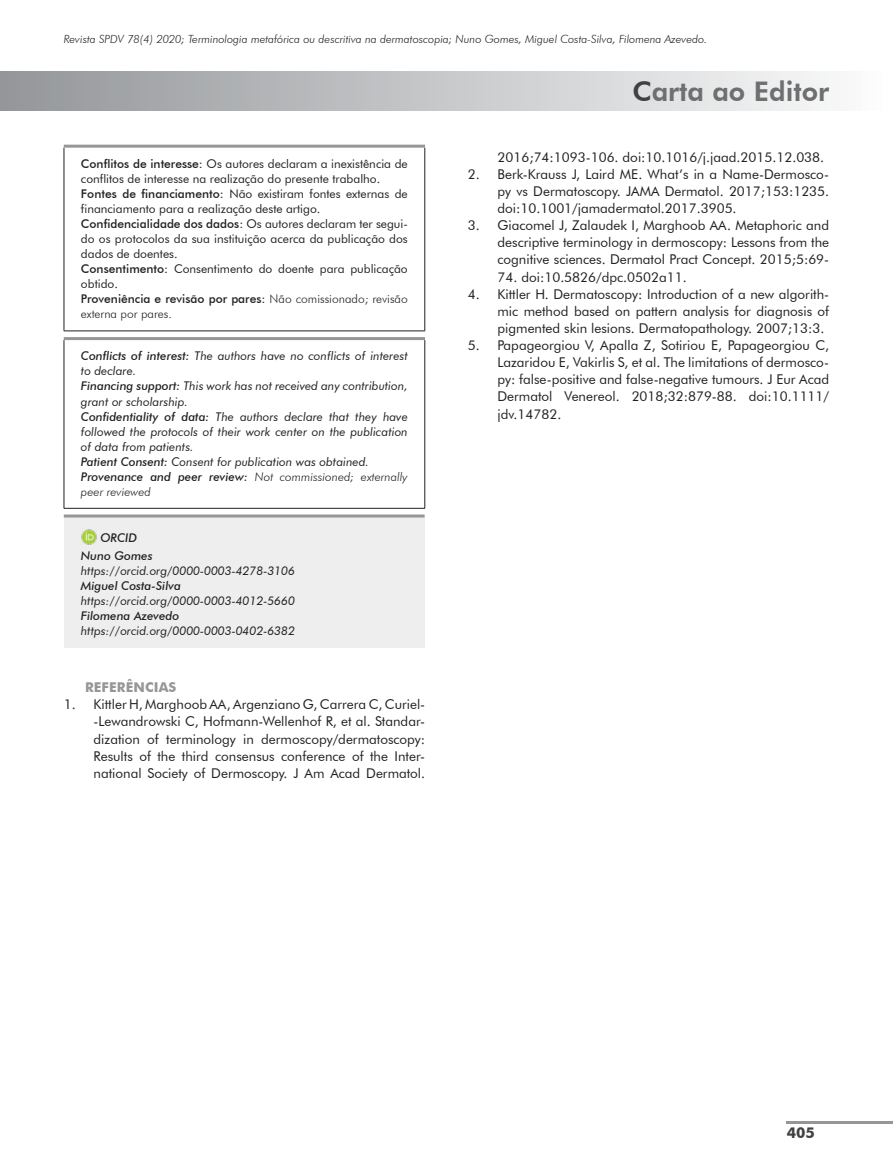
<style>
.page{position:relative;width:893px;height:1170px;background:#fff}
.page>*{position:absolute;margin:0;border:0;box-sizing:border-box;transform-origin:0 0}
.t1{font:800 27px "Futura BT";color:#6d6f71}
.t2{font:700 15px "Futura BT";color:#414142}
.t3{font:13.5px/17.1px "Futura BT";color:#231f20;text-align:justify}
.t4{font:700 13.5px "Futura BT";letter-spacing:.01em;color:#949698}
.t5{font:italic 12px/15px "Futura BT";color:#231f20}
.t6{font:12px/15px "Futura BT";color:#231f20}
.t7{font:italic 500 12px/18px "Futura BT";color:#231f20;text-align:center}
.t8{font:italic 300 11.25px "Futura BT";color:#231f20}
.s1{font-weight:500}
.s2{font-weight:300}
.s3{color:#414142}
</style>
<div class="page">
<hr style="left:787px;top:1120px;width:106px;height:3px;background:#949698">
<div style="left:0;top:72px;width:893px;height:38px;background:linear-gradient(to right,#939598,#fcfdfd)"></div>
<hr style="left:64px;top:148px;width:1px;height:183px;background:#231f20">
<hr style="left:425px;top:148px;width:1px;height:183px;background:#231f20">
<hr style="left:64px;top:330px;width:361px;height:1px;background:#231f20">
<hr style="left:64px;top:145px;width:361px;height:3px;background:#949698">
<hr style="left:64px;top:340px;width:1px;height:168px;background:#231f20">
<hr style="left:425px;top:340px;width:1px;height:168px;background:#231f20">
<hr style="left:64px;top:508px;width:361px;height:1px;background:#231f20">
<hr style="left:64px;top:337px;width:361px;height:3px;background:#949698">
<div style="left:64px;top:516px;width:361px;height:131px;background:#eeeeef"></div>
<hr style="left:64px;top:514px;width:361px;height:3px;background:#949698">
<img style="left:81px;top:529px;width:16px;height:15px">
<p class="t8" style="left:64px;top:32px;width:645px">Revista SPDV 78(4) 2020; Terminologia metafórica ou descritiva na dermatoscopia; Nuno Gomes, Miguel Costa-Silva, Filomena Azevedo.</p>
<p class="t6" style="left:81px;top:156px;width:328px"><span class="s1">Conflitos de interesse:</span> Os autores declaram a inexistência de conflitos de interesse na realização do presente trabalho.<br><span class="s1">Fontes de financiamento:</span> Não existiram fontes externas de financiamento para a realização deste artigo.<br><span class="s1">Confidencialidade dos dados:</span> Os autores declaram ter segui&shy;do os protocolos da sua instituição acerca da publicação dos dados de doentes.<br><span class="s1">Consentimento:</span> Consentimento do doente para publicação obtido.<br><span class="s1">Proveniência e revisão por pares:</span> <span class="s2">Não comissionado; revisão externa por pares.</span></p>
<p class="t5" style="left:81px;top:348px;width:328px"><span class="s1">Conflicts of interest:</span> The authors have no conflicts of interest to declare.<br><span class="s1">Financing support:</span> This work has not received any contribution, grant or scholarship.<br><span class="s1">Confidentiality of data:</span> The authors declare that they have followed the protocols of their work center on the publication of data from patients.<br><span class="s1">Patient Consent:</span> Consent for publication was obtained.<br><span class="s1">Provenance and peer review:</span> <span class="s2">Not commissioned; externally peer reviewed</span></p>
<p class="t7" style="left:81px;top:528px;width:73px">ORCID<br>Nuno Gomes</p>
<p class="t5" style="left:81px;top:563px;width:216px">https://orcid.org/0000-0003-4278-3106</p>
<p class="t7" style="left:81px;top:576px;width:102px">Miguel Costa-Silva</p>
<p class="t5" style="left:81px;top:593px;width:216px">https://orcid.org/0000-0003-4012-5660</p>
<p class="t7" style="left:81px;top:606px;width:100px">Filomena Azevedo</p>
<p class="t5" style="left:81px;top:623px;width:216px">https://orcid.org/0000-0003-0402-6382</p>
<p class="t4" style="left:85px;top:679px;width:93px">REFERÊNCIAS</p>
<p class="t3" style="left:94px;top:695px;width:333px;text-indent:-30px">1. Kittler H, Marghoob AA, Argenziano G, Carrera C, Curiel--Lewandrowski C, Hofmann-Wellenhof R, et al. Standar&shy;dization of terminology in dermoscopy/dermatoscopy:<br>Results of the third consensus conference of the Inter&shy;national Society of Dermoscopy. J Am Acad Dermatol.</p>
<h1 class="t1" style="left:632px;top:75px;width:198px"><span class="s3">C</span>arta ao Editor</h1>
<p class="t3" style="left:497px;top:148px;width:328px">2016;74:1093-106. doi:10.1016/j.jaad.2015.12.038.</p>
<p class="t3" style="left:497px;top:165px;width:333px;text-indent:-30px">2. Berk-Krauss J, Laird ME. What’s in a Name-Dermosco&shy;py vs Dermatoscopy. JAMA Dermatol. 2017;153:1235. doi:10.1001/jamadermatol.2017.3905.</p>
<p class="t3" style="left:497px;top:217px;width:333px;text-indent:-30px">3. Giacomel J, Zalaudek I, Marghoob AA. Metaphoric and descriptive terminology in dermoscopy: Lessons from the cognitive sciences. Dermatol Pract Concept. 2015;5:69-</p>
<p class="t3" style="left:497px;top:268px;width:191px">74. doi:10.5826/dpc.0502a11.</p>
<p class="t3" style="left:497px;top:285px;width:333px;text-indent:-30px">4. Kittler H. Dermatoscopy: Introduction of a new algorith&shy;mic method based on pattern analysis for diagnosis of pigmented skin lesions. Dermatopathology. 2007;13:3.</p>
<p class="t3" style="left:497px;top:336px;width:333px;text-indent:-30px">5. Papageorgiou V, Apalla Z, Sotiriou E, Papageorgiou C, Lazaridou E, Vakirlis S, et al. The limitations of dermosco&shy;py: false-positive and false-negative tumours. J Eur Acad Dermatol Venereol. 2018;32:879-88. doi:10.1111/ jdv.14782.</p>
<p class="t2" style="left:787px;top:1123px;width:30px">405</p>
</div>
